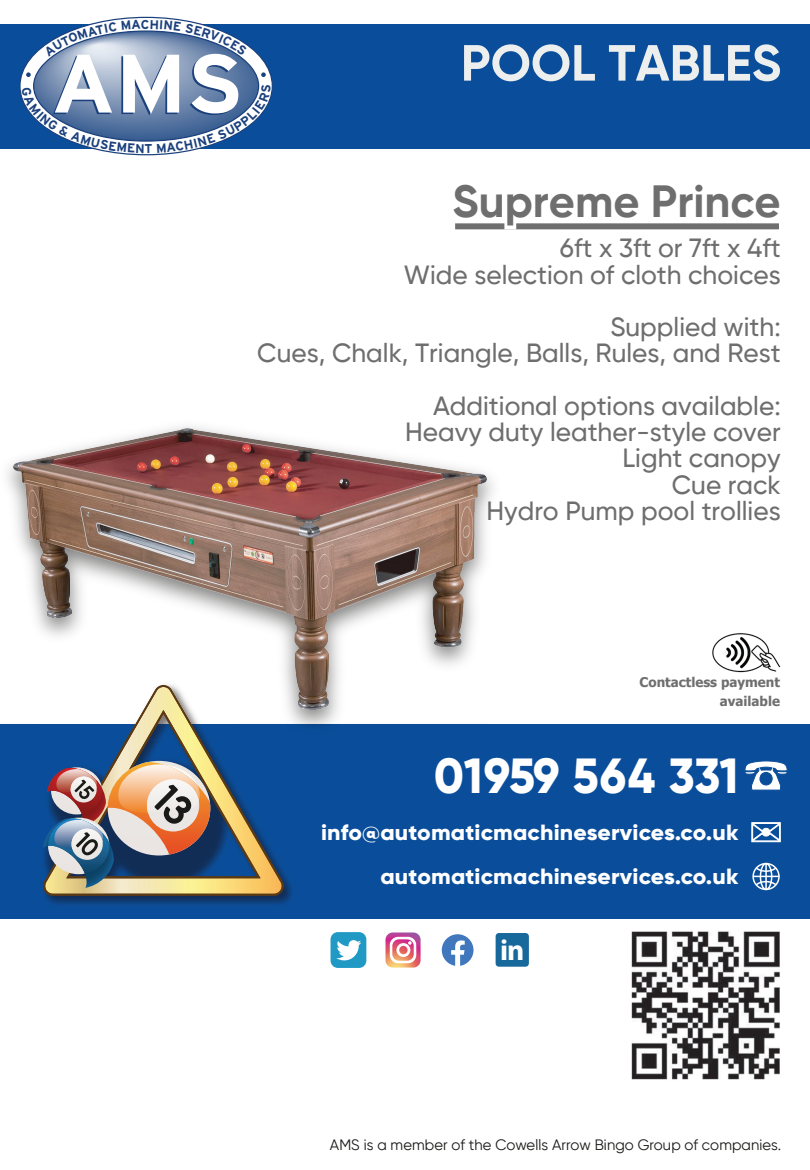
<style>
.page{position:relative;width:810px;height:1170px;background:#fff}
.page>*{position:absolute;margin:0;border:0;box-sizing:border-box;transform-origin:0 0}
.t1{font:700 50.7px "Gilroy";color:#edefef}
.t2{font:800 49.35px "Gilroy";color:#fff;scale:.96 1}
.t3{font:700 45px "Gilroy";color:#6f6e6e}
.t4{font:700 29.4px "Myriad Pro";color:#fff}
.t5{font:500 26.25px/26.2px "Gilroy";color:#6f6e6e;text-align:right}
.t6{font:800 22.05px/43.5px "Gilroy";letter-spacing:.01em;color:#fff;text-align:right;scale:1.05 1}
.t7{font:15px "Gilroy";color:#1a1a18}
.t8{font:700 13.35px/18.3px "Tahoma";color:#6f6e6e;text-align:right}
.t9{font:700 12.75px "Interstate";color:#1b407c}
</style>
<div class="page">
<div style="left:0;top:24px;width:810px;height:124px;background:#0a4e9b"></div>
<div style="left:0;top:724px;width:810px;height:195px;background:#0a4e9b"></div>
<svg style="left:455px;top:223px;width:324px;height:7px"></svg>
<img style="left:46px;top:877px;width:246px;height:28px">
<svg style="left:43px;top:836px;width:243px;height:61px"></svg>
<svg style="left:43px;top:742px;width:219px;height:146px"></svg>
<img style="left:712px;top:633px;width:69px;height:40px">
<img style="left:631px;top:931px;width:149px;height:149px">
<div style="left:331px;top:932px;width:35px;height:36px;background:#209ac5;border-radius:7px"></div>
<svg style="left:336px;top:940px;width:25px;height:20px"></svg>
<svg style="left:442px;top:934px;width:32px;height:32px"></svg>
<svg style="left:386px;top:932px;width:35px;height:36px"></svg>
<div style="left:496px;top:933px;width:33px;height:34px;background:#17689b;border-radius:3px"></div>
<div style="left:752px;top:863px;width:28px;height:27px;border:2px solid #fff;border-radius:50%"></div>
<div style="left:760px;top:863px;width:12px;height:27px;border:2px solid #fff;border-radius:50%"></div>
<svg style="left:753px;top:866px;width:26px;height:21px"></svg>
<hr style="left:765px;top:863px;width:2px;height:27px;background:#fff">
<svg style="left:745px;top:761px;width:43px;height:81px"></svg>
<img style="left:7px;top:426px;width:486px;height:316px">
<img style="left:13px;top:429px;width:473px;height:280px">
<svg style="left:22px;top:20px;width:249px;height:133px"></svg>
<p class="t9" style="left:141px;top:17px;width:10px">C</p>
<h1 class="t1" style="left:461px;top:31px;width:322px">POOL TABLES</h1>
<h3 class="t3" style="left:453px;top:174px;width:330px">Supreme Prince</h3>
<p class="t5" style="left:404px;top:235px;width:378px">6ft x 3ft or 7ft x 4ft<br>Wide selection of cloth choices</p>
<p class="t5" style="left:257px;top:313px;width:525px">Supplied with:<br>Cues, Chalk, Triangle, Balls, Rules, and Rest</p>
<p class="t5" style="left:405px;top:392px;width:377px">Additional options available:<br>Heavy duty leather-style cover<br>Light canopy<br>Cue rack<br>Hydro Pump pool trollies</p>
<p class="t8" style="left:640px;top:673px;width:142px">Contactless payment available</p>
<h2 class="t2" style="left:434px;top:745px;width:319px">01959 564 331</h2>
<p class="t6" style="left:321px;top:810px;width:399px">info@automaticmachineservices.co.uk automaticmachineservices.co.uk</p>
<p class="t4" style="left:500px;top:931px;width:26px">in</p>
<p class="t7" style="left:330px;top:1135px;width:453px">AMS is a member of the Cowells Arrow Bingo Group of companies.</p>
</div>
